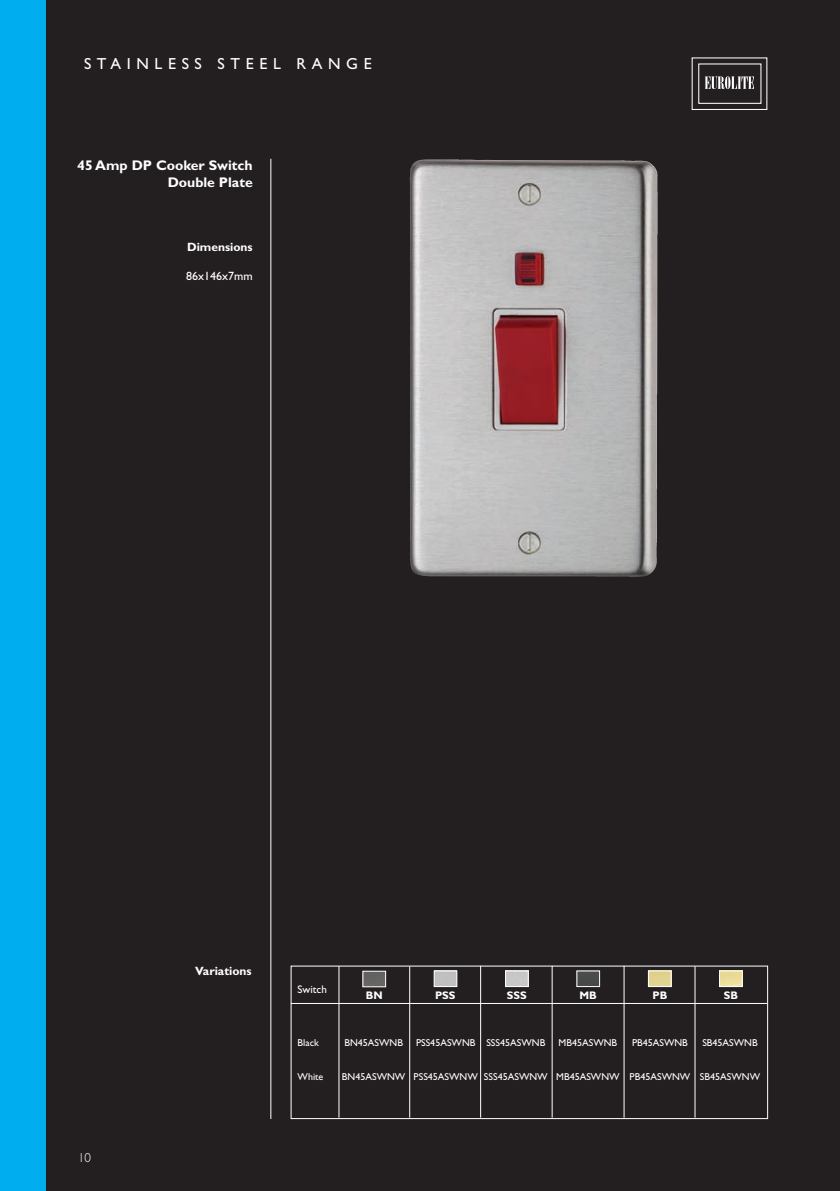
<style>
.page{position:relative;width:840px;height:1191px;background:#fff}
.page>*{position:absolute;margin:0;border:0;box-sizing:border-box;transform-origin:0 0}
.t1{font:16px "Gill Sans";letter-spacing:.35em;color:#fff}
.t2{font:700 14px "Gill Sans";color:#fff}
.t3{font:300 13px "Gill Sans";color:#fff}
.t4{font:700 12px "Gill Sans";color:#fff}
.t5{font:12px "Gill Sans";color:#fff}
.t6{font:700 11px "Gill Sans";color:#fff}
.t7{font:11px "Gill Sans";color:#fff}
.t8{font:10px "Gill Sans";color:#fff}
</style>
<div class="page">
<div style="left:0;top:0;width:839px;height:1191px;background:#231f20"></div>
<hr style="left:270px;top:159px;width:1px;height:960px;background:#fff">
<div style="left:0;top:0;width:45px;height:1191px;background:#00aeef"></div>
<div style="left:691px;top:57px;width:76px;height:53px;border:1px solid #fff"></div>
<div style="left:697px;top:63px;width:64px;height:41px;border:1px solid #fff"></div>
<svg style="left:704px;top:76px;width:49px;height:13px"></svg>
<div style="left:290px;top:965px;width:477px;height:154px;border:1px solid #fff"></div>
<hr style="left:338px;top:966px;width:1px;height:151px;background:#fff">
<hr style="left:623px;top:965px;width:1px;height:152px;background:#fff">
<hr style="left:694px;top:966px;width:1px;height:151px;background:#fff">
<hr style="left:291px;top:1003px;width:475px;height:1px;background:#fff">
<hr style="left:551px;top:965px;width:1px;height:152px;background:#fff">
<hr style="left:480px;top:965px;width:1px;height:152px;background:#fff">
<hr style="left:409px;top:966px;width:1px;height:151px;background:#fff">
<img style="left:364px;top:972px;width:20px;height:13px">
<div style="left:362px;top:970px;width:24px;height:17px;border:1px solid #fff"></div>
<img style="left:435px;top:972px;width:20px;height:13px">
<div style="left:433px;top:970px;width:24px;height:17px;border:1px solid #fff"></div>
<img style="left:507px;top:972px;width:19px;height:13px">
<div style="left:505px;top:970px;width:23px;height:17px;border:1px solid #fff"></div>
<img style="left:578px;top:972px;width:19px;height:13px">
<div style="left:576px;top:970px;width:23px;height:17px;border:1px solid #fff"></div>
<img style="left:649px;top:972px;width:20px;height:13px">
<div style="left:647px;top:970px;width:24px;height:17px;border:1px solid #fff"></div>
<img style="left:720px;top:972px;width:20px;height:13px">
<div style="left:718px;top:970px;width:24px;height:17px;border:1px solid #fff"></div>
<img style="left:409px;top:160px;width:248px;height:417px">
<p class="t1" style="left:84px;top:54px;width:289px">STAINLESS STEEL RANGE</p>
<p class="t2" style="left:77px;top:157px;width:177px">45 Amp DP Cooker Switch</p>
<p class="t2" style="left:168px;top:174px;width:86px">Double Plate</p>
<p class="t4" style="left:187px;top:240px;width:67px">Dimensions</p>
<p class="t5" style="left:186px;top:269px;width:68px">86x146x7mm</p>
<p class="t3" style="left:78px;top:1150px;width:14px">10</p>
<p class="t4" style="left:195px;top:964px;width:58px">Variations</p>
<p class="t7" style="left:297px;top:983px;width:31px">Switch</p>
<p class="t6" style="left:365px;top:988px;width:18px">BN</p>
<p class="t6" style="left:435px;top:988px;width:22px">PSS</p>
<p class="t6" style="left:506px;top:988px;width:21px">SSS</p>
<p class="t6" style="left:579px;top:988px;width:19px">MB</p>
<p class="t6" style="left:652px;top:988px;width:16px">PB</p>
<p class="t6" style="left:723px;top:988px;width:16px">SB</p>
<p class="t8" style="left:297px;top:1037px;width:23px">Black</p>
<p class="t8" style="left:344px;top:1037px;width:60px">BN45ASWNB</p>
<p class="t8" style="left:416px;top:1037px;width:131px">PSS45ASWNB SSS45ASWNB</p>
<p class="t8" style="left:558px;top:1037px;width:60px">MB45ASWNB</p>
<p class="t8" style="left:631px;top:1037px;width:57px">PB45ASWNB</p>
<p class="t8" style="left:702px;top:1037px;width:57px">SB45ASWNB</p>
<p class="t8" style="left:297px;top:1071px;width:27px">White</p>
<p class="t8" style="left:342px;top:1071px;width:419px">BN45ASWNW PSS45ASWNW SSS45ASWNW MB45ASWNW PB45ASWNW SB45ASWNW</p>
</div>
